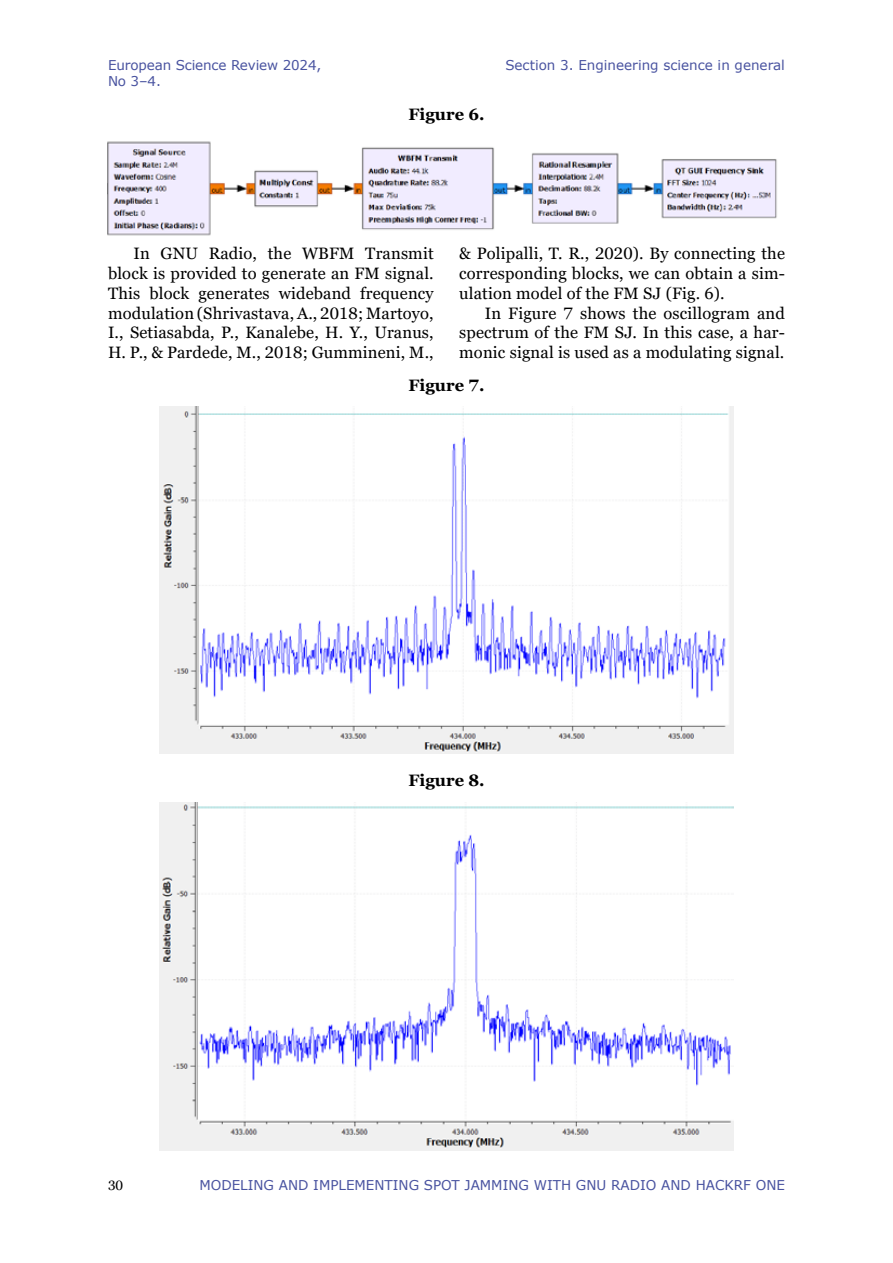
<style>
.page{position:relative;width:893px;height:1263px;background:#fff}
.page>*{position:absolute;margin:0;border:0;box-sizing:border-box;transform-origin:0 0}
.t1{font:16.5px/19.8px "Georgia Pro";letter-spacing:.01em;color:#000;text-align:justify}
.t2{font:700 16.5px "Georgia Pro";color:#000}
.t3{font:13.5px/16.2px "Verdana";color:#4953a0}
.t4{font:13.5px "Georgia Pro";color:#000}
</style>
<div class="page">
<img style="left:108px;top:141px;width:669px;height:95px">
<img style="left:159px;top:407px;width:574px;height:346px">
<img style="left:160px;top:802px;width:573px;height:348px">
<p class="t3" style="left:108px;top:57px;width:215px">European Science Review 2024,<br>No 3–4.</p>
<p class="t2" style="left:408px;top:105px;width:77px">Figure 6.</p>
<p class="t3" style="left:505px;top:57px;width:281px">Section 3. Engineering science in general</p>
<p class="t1" style="left:108px;top:244px;width:327px;text-indent:26px">In GNU Radio, the WBFM Transmit block is provided to generate an FM signal.<br>This block generates wideband frequency modulation (Shrivastava, A., 2018; Martoyo, I., Setiasabda, P., Kanalebe, H. Y., Uranus, H. P., &amp; Pardede, M., 2018; Gummineni, M.,</p>
<p class="t1" style="left:459px;top:244px;width:327px">&amp; Polipalli, T. R., 2020). By connecting the corresponding blocks, we can obtain a sim&shy;ulation model of the FM SJ (Fig. 6).</p>
<p class="t1" style="left:459px;top:304px;width:327px;text-indent:26px">In Figure 7 shows the oscillogram and spectrum of the FM SJ. In this case, a har&shy;monic signal is used as a modulating signal.</p>
<p class="t2" style="left:408px;top:375px;width:77px">Figure 7.</p>
<p class="t2" style="left:408px;top:771px;width:77px">Figure 8.</p>
<p class="t4" style="left:108px;top:1178px;width:17px">30</p>
<p class="t3" style="left:199px;top:1177px;width:587px">MODELING AND IMPLEMENTING SPOT JAMMING WITH GNU RADIO AND HACKRF ONE</p>
</div>
